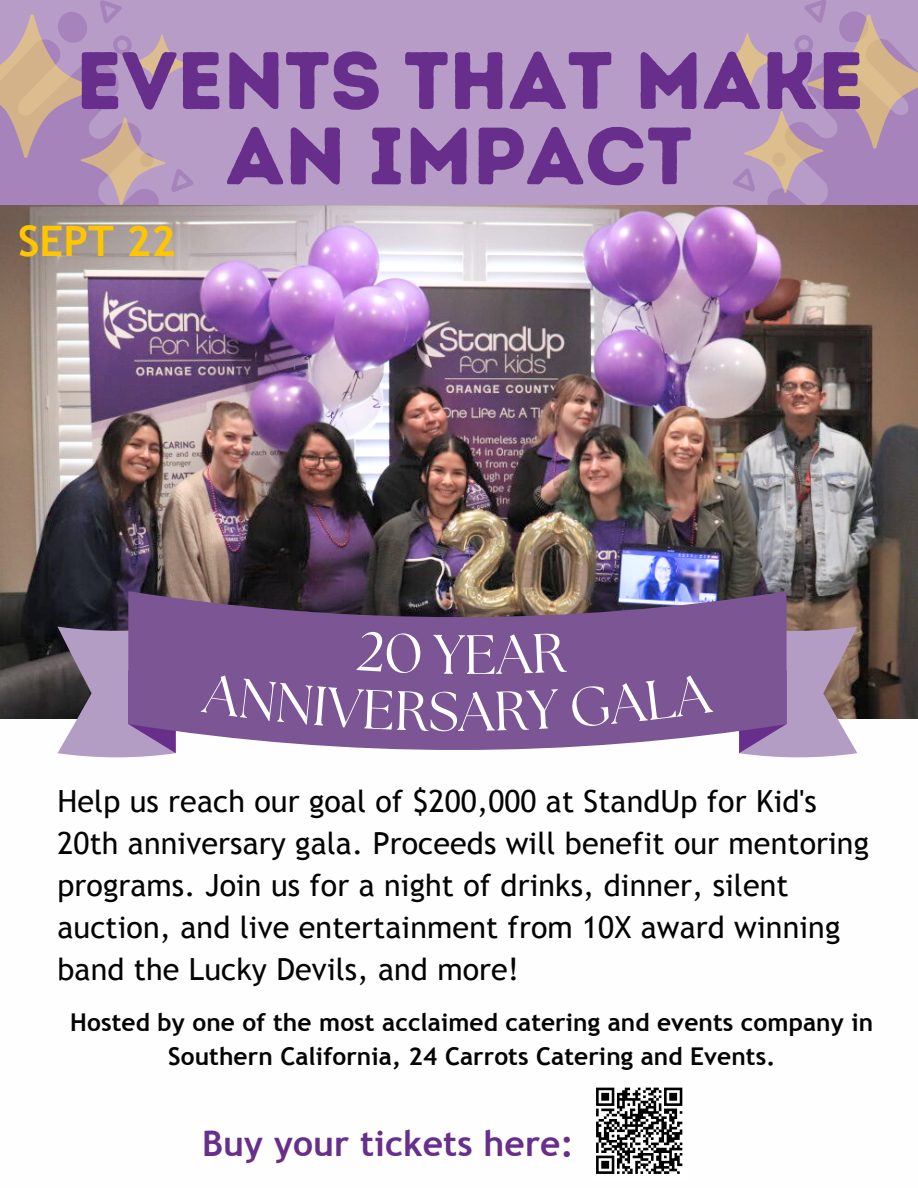
<style>
.page{position:relative;width:918px;height:1188px;background:#fff}
.page>*{position:absolute;margin:0;border:0;box-sizing:border-box;transform-origin:0 0}
.t1{font:81.15px/75.3px "Intro Rust Base";color:#682e8b;text-align:center}
.t2{font:55.2px "The Seasons";color:#fff}
.t3{font:700 42px "Trebuchet MS";color:#ffc600}
.t4{font:700 35.4px "Trebuchet MS";letter-spacing:.005em;color:#682e8b}
.t5{font:30.45px/42.2px "Trebuchet MS";letter-spacing:.005em;color:#040404}
.t6{font:700 24.45px/33.9px "Trebuchet MS";letter-spacing:.005em;color:#040404;text-align:center}
</style>
<div class="page">
<div style="left:0;top:0;width:918px;height:217px;background:#b89cc8"></div>
<svg style="left:596px;top:1087px;width:87px;height:87px"></svg>
<svg style="left:0;top:0;width:193px;height:205px"></svg>
<svg style="left:722px;top:0;width:196px;height:205px"></svg>
<img style="left:0;top:205px;width:918px;height:513px">
<svg style="left:58px;top:627px;width:799px;height:131px;background:#a38faa"></svg>
<svg style="left:128px;top:591px;width:659px;height:167px;background:#896e98"></svg>
<div style="left:201px;top:630px;width:512px;height:101px;background:#7b5594"></div>
<p class="t1" style="left:76px;top:43px;width:790px">EVENTS THAT MAKE<br>AN IMPACT</p>
<p class="t3" style="left:18px;top:217px;width:159px">SEPT 22</p>
<p class="t2" style="left:428px;top:686px;width:32px">S</p>
<p class="t2" style="left:464px;top:630px;width:34px">E</p>
<p class="t5" style="left:57px;top:780px;width:813px">Help us reach our goal of $200,000 at StandUp for Kid's 20th anniversary gala. Proceeds will benefit our mentoring programs. Join us for a night of drinks, dinner, silent auction, and live entertainment from 10X award winning band the Lucky Devils, and more!</p>
<p class="t6" style="left:70px;top:1006px;width:804px">Hosted by one of the most acclaimed catering and events company in<br>Southern California, 24 Carrots Catering and Events.</p>
<p class="t4" style="left:202px;top:1122px;width:373px">Buy your tickets here:</p>
</div>
